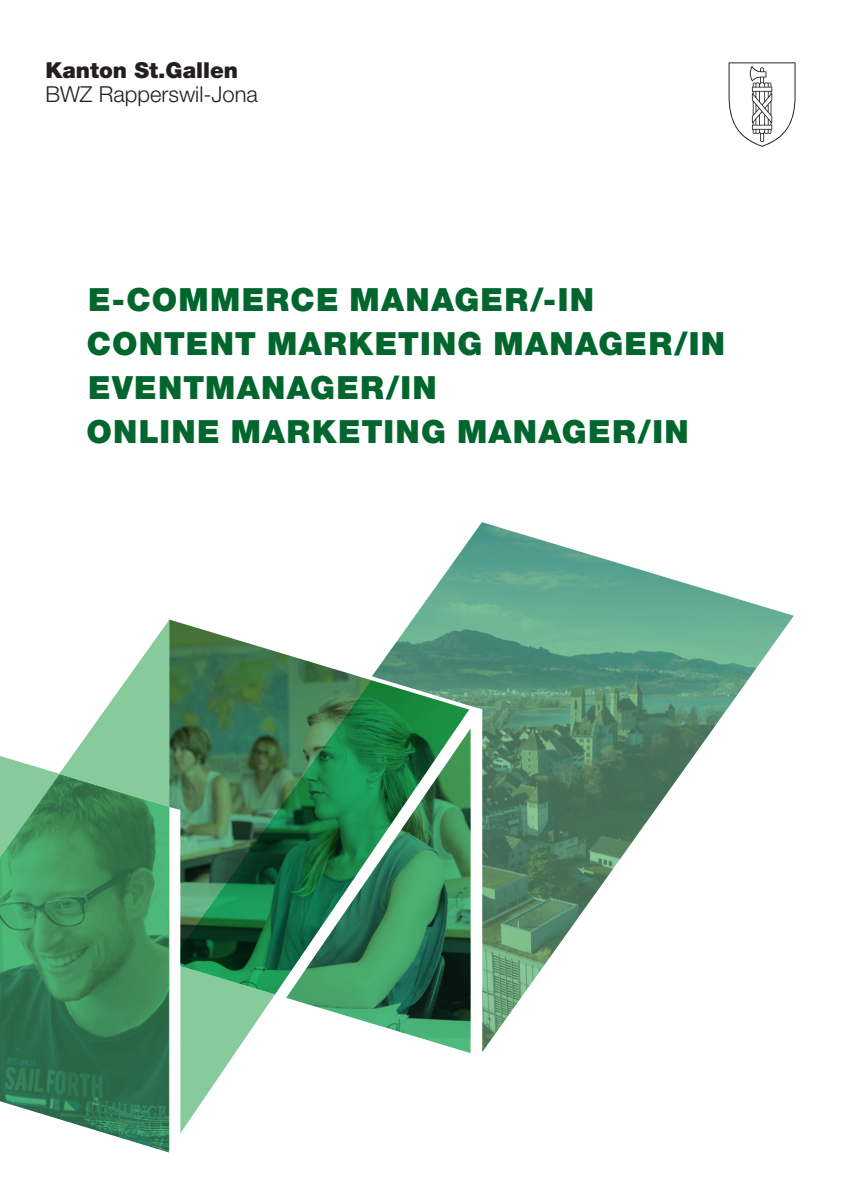
<style>
.page{position:relative;width:842px;height:1191px;background:#fff}
.page>*{position:absolute;margin:0;border:0;box-sizing:border-box;transform-origin:0 0}
.Titel_1{font:900 32px/44px "Helvetica Neue LT Std";letter-spacing:.04em;color:#00662d}
.t1{font:300 22px "Helvetica Neue LT Std";color:#231f20}
.t2{font:900 22px "Helvetica Neue LT Std";color:#231f20}
</style>
<div class="page">
<svg style="left:729px;top:62px;width:66px;height:85px"></svg>
<svg style="left:60px;top:620px;width:411px;height:529px"></svg>
<img style="left:413px;top:522px;width:381px;height:530px">
<svg style="left:286px;top:1037px;width:184px;height:16px"></svg>
<img style="left:169px;top:619px;width:302px;height:418px">
<img style="left:0;top:774px;width:169px;height:378px">
<p class="t2" style="left:45px;top:57px;width:194px">Kanton St.Gallen</p>
<p class="t1" style="left:45px;top:81px;width:214px">BWZ Rapperswil-Jona</p>
<p class="Titel_1" style="left:87px;top:277px;width:640px">E-COMMERCE MANAGER/-IN<br>CONTENT MARKETING MANAGER/IN</p>
<p class="Titel_1" style="left:88px;top:365px;width:350px">EVENTMANAGER/IN</p>
<p class="Titel_1" style="left:86px;top:409px;width:604px">ONLINE MARKETING MANAGER/IN</p>
</div>
